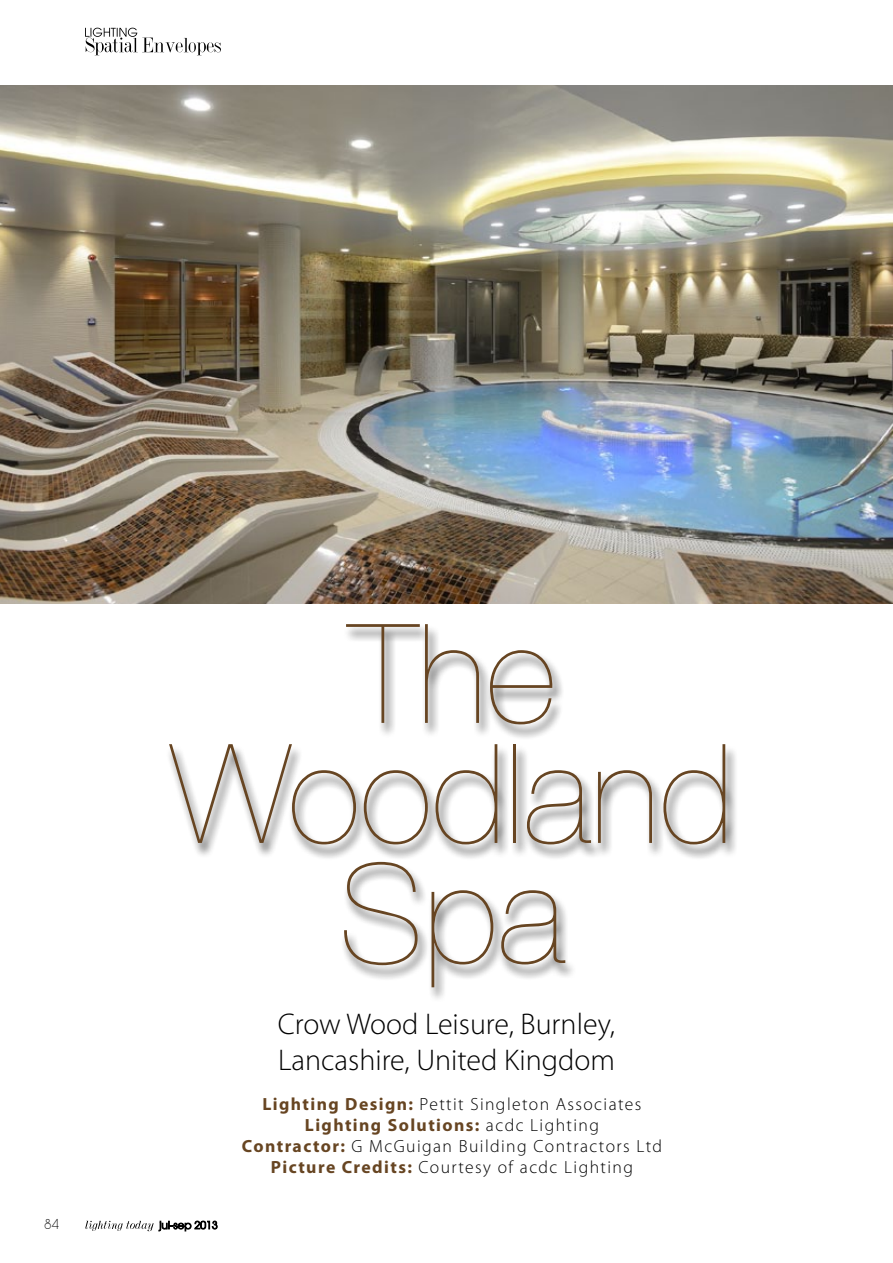
<style>
.page{position:relative;width:893px;height:1263px;background:#fff}
.page>*{position:absolute;margin:0;border:0;box-sizing:border-box;transform-origin:0 0}
.t1{font:200 138.3px/120px "Helvetica Neue";color:#674522;text-align:center}
.t2{font:300 30px/36px "Myriad Pro";color:#000}
.t3{font:300 17.7px/21.1px "Myriad Pro";letter-spacing:.08em;color:#000;text-align:center}
.t4{font:12px "Steiner";color:#000}
.s1{font-weight:700;color:#674522}
</style>
<div class="page">
<svg style="left:85px;top:28px;width:136px;height:27px"></svg>
<svg style="left:85px;top:1221px;width:132px;height:10px"></svg>
<div style="left:166px;top:625px;width:572px;height:378px;background:#000;opacity:.75"></div>
<img style="left:0;top:85px;width:893px;height:519px">
<p class="t4" style="left:45px;top:1218px;width:16px">84</p>
<h1 class="t1" style="left:170px;top:614px;width:565px">The<br>Woodland<br>Spa</h1>
<h2 class="t2" style="left:278px;top:1005px;width:339px">Crow Wood Leisure, Burnley,<br>Lancashire, United Kingdom</h2>
<p class="t3" style="left:242px;top:1093px;width:422px"><span class="s1">Lighting Design:</span> Pettit Singleton Associates <span class="s1">Lighting Solutions:</span> acdc Lighting<br><span class="s1">Contractor:</span> G McGuigan Building Contractors Ltd <span class="s1">Picture Credits:</span> Courtesy of acdc Lighting</p>
</div>
